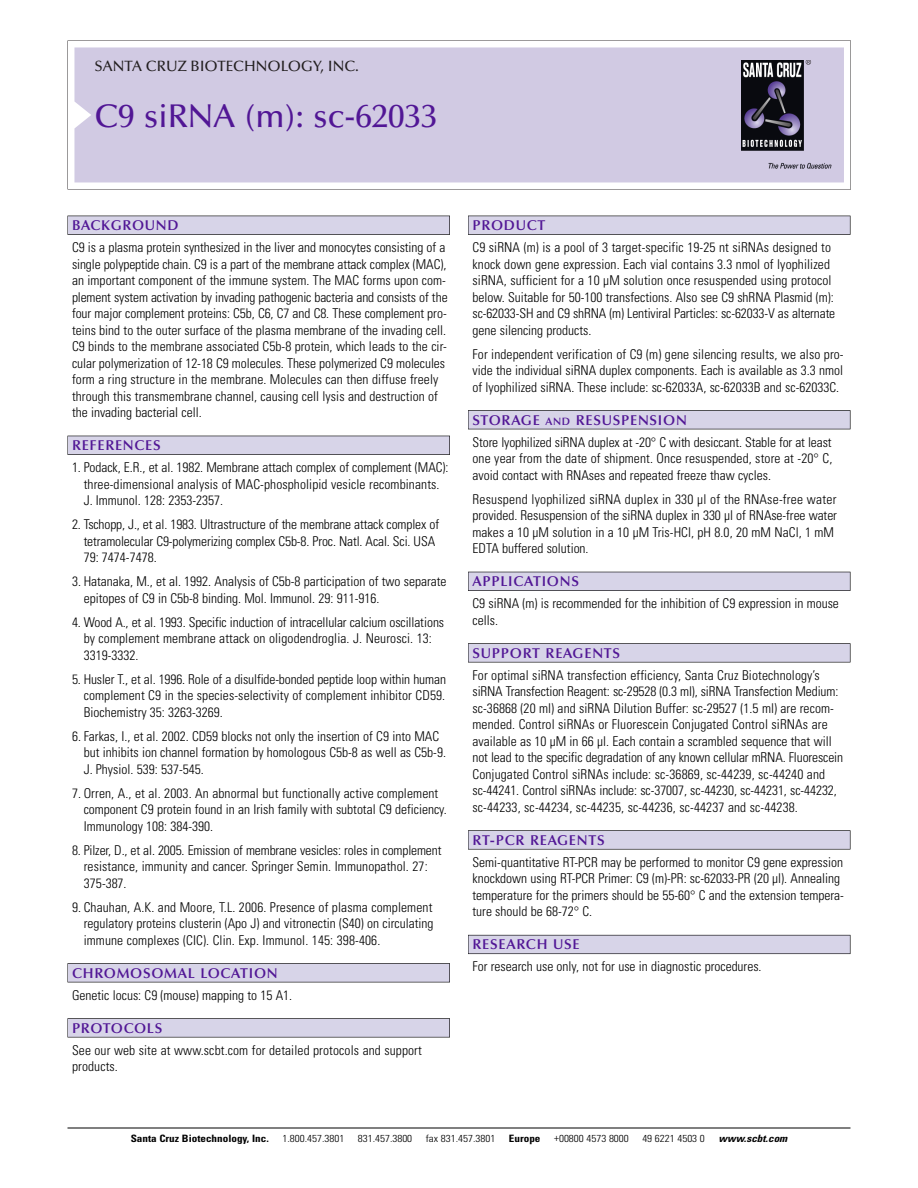
<style>
.page{position:relative;width:918px;height:1188px;background:#fff}
.page>*{position:absolute;margin:0;border:0;box-sizing:border-box;transform-origin:0 0}
.t1{font:500 33px "Optima";color:#511695}
.t2{font:500 15px "Optima";color:#231f20}
.t3{font:600 14.25px "Optima";letter-spacing:.05em;color:#511695}
.t4{font:300 condensed 13.5px/16.5px "Univers";color:#000}
.t5{font:300 condensed 10.2px "Univers";color:#000;scale:1.1 1}
.t6{font:700 condensed 10.2px "Univers";color:#000;scale:1.1 1}
.t7{font:italic 700 condensed 10.2px "Univers";color:#000;scale:1.1 1}
.s1{font-size:10.65px}
</style>
<div class="page">
<svg style="left:68px;top:40px;width:783px;height:149px"></svg>
<div style="left:74px;top:47px;width:770px;height:135px;background:#d1cae3"></div>
<img style="left:741px;top:60px;width:90px;height:108px">
<div style="left:68px;top:216px;width:382px;height:19px;background:#535256"></div>
<div style="left:68px;top:216px;width:381px;height:18px;background:#d7d4e8"></div>
<div style="left:68px;top:436px;width:382px;height:19px;background:#525156"></div>
<div style="left:68px;top:436px;width:381px;height:18px;background:#d7d4e8"></div>
<div style="left:68px;top:963px;width:382px;height:19px;background:#545357"></div>
<div style="left:68px;top:964px;width:381px;height:18px;background:#d7d4e8"></div>
<div style="left:68px;top:1018px;width:382px;height:19px;background:#575659"></div>
<div style="left:68px;top:1019px;width:381px;height:18px;background:#d7d4e8"></div>
<div style="left:468px;top:216px;width:382px;height:19px;background:#535256"></div>
<div style="left:468px;top:216px;width:382px;height:18px;background:#d7d4e8"></div>
<div style="left:468px;top:410px;width:382px;height:19px;background:#515155"></div>
<div style="left:468px;top:411px;width:382px;height:18px;background:#d7d4e8"></div>
<div style="left:468px;top:572px;width:382px;height:19px;background:#515057"></div>
<div style="left:468px;top:572px;width:382px;height:18px;background:#d7d4e8"></div>
<div style="left:468px;top:643px;width:382px;height:19px;background:#575659"></div>
<div style="left:468px;top:644px;width:382px;height:18px;background:#d7d4e8"></div>
<svg style="left:468px;top:830px;width:382px;height:20px"></svg>
<div style="left:468px;top:831px;width:382px;height:18px;background:#d7d4e8"></div>
<div style="left:468px;top:935px;width:382px;height:19px;background:#64626c"></div>
<div style="left:468px;top:935px;width:382px;height:18px;background:#d7d4e8"></div>
<hr style="left:68px;top:1128px;width:782px;height:1px;background:#000">
<p class="t2" style="left:94px;top:60px;width:266px">SANTA CRUZ BIOTECHNOLOGY, INC.</p>
<p class="t1" style="left:94px;top:102px;width:345px">C9 siRNA (m): sc-62033</p>
<p class="t3" style="left:72px;top:219px;width:108px">BACKGROUND</p>
<p class="t4" style="left:72px;top:240px;width:377px">C9 is a plasma protein synthesized in the liver and monocytes consisting of a single polypeptide chain. C9 is a part of the membrane attack complex (MAC), an important component of the immune system. The MAC forms upon com&shy;plement system activation by invading pathogenic bacteria and consists of the four major complement proteins: C5b, C6, C7 and C8. These complement pro&shy;teins bind to the outer surface of the plasma membrane of the invading cell.<br>C9 binds to the membrane associated C5b-8 protein, which leads to the cir&shy;cular polymerization of 12-18 C9 molecules. These polymerized C9 molecules form a ring structure in the membrane. Molecules can then diffuse freely through this transmembrane channel, causing cell lysis and destruction of the invading bacterial cell.</p>
<p class="t3" style="left:72px;top:439px;width:90px">REFERENCES</p>
<p class="t4" style="left:84px;top:460px;width:366px;text-indent:-12px">1. Podack, E.R., et al. 1982. Membrane attach complex of complement (MAC): three-dimensional analysis of MAC-phospholipid vesicle recombinants.<br>J. Immunol. 128: 2353-2357.</p>
<p class="t4" style="left:84px;top:517px;width:357px;text-indent:-12px">2. Tschopp, J., et al. 1983. Ultrastructure of the membrane attack complex of tetramolecular C9-polymerizing complex C5b-8. Proc. Natl. Acal. Sci. USA<br>79: 7474-7478.</p>
<p class="t4" style="left:84px;top:574px;width:364px;text-indent:-12px">3. Hatanaka, M., et al. 1992. Analysis of C5b-8 participation of two separate epitopes of C9 in C5b-8 binding. Mol. Immunol. 29: 911-916.</p>
<p class="t4" style="left:84px;top:615px;width:362px;text-indent:-12px">4. Wood A., et al. 1993. Specific induction of intracellular calcium oscillations by complement membrane attack on oligodendroglia. J. Neurosci. 13:<br>3319-3332.</p>
<p class="t4" style="left:84px;top:672px;width:364px;text-align:justify;text-indent:-12px">5. Husler T., et al. 1996. Role of a disulfide-bonded peptide loop within human complement C9 in the species-selectivity of complement inhibitor CD59.<br>Biochemistry 35: 3263-3269.</p>
<p class="t4" style="left:84px;top:729px;width:364px;text-indent:-12px">6. Farkas, I., et al. 2002. CD59 blocks not only the insertion of C9 into MAC but inhibits ion channel formation by homologous C5b-8 as well as C5b-9.<br>J. Physiol. 539: 537-545.</p>
<p class="t4" style="left:84px;top:786px;width:365px;text-indent:-12px">7. Orren, A., et al. 2003. An abnormal but functionally active complement component C9 protein found in an Irish family with subtotal C9 deficiency.<br>Immunology 108: 384-390.</p>
<p class="t4" style="left:84px;top:843px;width:359px;text-indent:-12px">8. Pilzer, D., et al. 2005. Emission of membrane vesicles: roles in complement resistance, immunity and cancer. Springer Semin. Immunopathol. 27:<br>375-387.</p>
<p class="t4" style="left:84px;top:900px;width:351px;text-align:justify;text-indent:-12px">9. Chauhan, A.K. and Moore, T.L. 2006. Presence of plasma complement regulatory proteins clusterin (Apo J) and vitronectin (S40) on circulating immune complexes (CIC). Clin. Exp. Immunol. 145: 398-406.</p>
<p class="t3" style="left:72px;top:967px;width:207px">CHROMOSOMAL LOCATION</p>
<p class="t4" style="left:72px;top:988px;width:222px">Genetic locus: C9 (mouse) mapping to 15 A1.</p>
<p class="t3" style="left:72px;top:1022px;width:92px">PROTOCOLS</p>
<p class="t4" style="left:72px;top:1043px;width:351px">See our web site at www.scbt.com for detailed protocols and support products.</p>
<p class="t3" style="left:473px;top:219px;width:74px">PRODUCT</p>
<p class="t4" style="left:473px;top:240px;width:364px">C9 siRNA (m) is a pool of 3 target-specific 19-25 nt siRNAs designed to knock down gene expression. Each vial contains 3.3 nmol of lyophilized siRNA, sufficient for a 10 µM solution once resuspended using protocol below. Suitable for 50-100 transfections. Also see C9 shRNA Plasmid (m): sc-62033-SH and C9 shRNA (m) Lentiviral Particles: sc-62033-V as alternate gene silencing products.</p>
<p class="t4" style="left:473px;top:347px;width:373px;text-align:justify">For independent verification of C9 (m) gene silencing results, we also pro&shy;vide the individual siRNA duplex components. Each is available as 3.3 nmol of lyophilized siRNA. These include: sc-62033A, sc-62033B and sc-62033C.</p>
<p class="t3" style="left:473px;top:414px;width:216px">STORAGE <span class="s1">AND</span> RESUSPENSION</p>
<p class="t4" style="left:473px;top:435px;width:361px;text-align:justify">Store lyophilized siRNA duplex at -20° C with desiccant. Stable for at least one year from the date of shipment. Once resuspended, store at -20° C, avoid contact with RNAses and repeated freeze thaw cycles.</p>
<p class="t4" style="left:473px;top:492px;width:366px">Resuspend lyophilized siRNA duplex in 330 µl of the RNAse-free water provided. Resuspension of the siRNA duplex in 330 µl of RNAse-free water makes a 10 µM solution in a 10 µM Tris-HCl, pH 8.0, 20 mM NaCl, 1 mM EDTA buffered solution.</p>
<p class="t3" style="left:473px;top:575px;width:108px">APPLICATIONS</p>
<p class="t4" style="left:473px;top:597px;width:368px">C9 siRNA (m) is recommended for the inhibition of C9 expression in mouse cells.</p>
<p class="t3" style="left:473px;top:647px;width:149px">SUPPORT REAGENTS</p>
<p class="t4" style="left:473px;top:668px;width:372px">For optimal siRNA transfection efficiency, Santa Cruz Biotechnology’s siRNA Transfection Reagent: sc-29528 (0.3 ml), siRNA Transfection Medium: sc-36868 (20 ml) and siRNA Dilution Buffer: sc-29527 (1.5 ml) are recom&shy;mended. Control siRNAs or Fluorescein Conjugated Control siRNAs are available as 10 µM in 66 µl. Each contain a scrambled sequence that will not lead to the specific degradation of any known cellular mRNA. Fluorescein Conjugated Control siRNAs include: sc-36869, sc-44239, sc-44240 and sc-44241. Control siRNAs include: sc-37007, sc-44230, sc-44231, sc-44232, sc-44233, sc-44234, sc-44235, sc-44236, sc-44237 and sc-44238.</p>
<p class="t3" style="left:473px;top:834px;width:134px">RT-PCR REAGENTS</p>
<p class="t4" style="left:473px;top:855px;width:373px">Semi-quantitative RT-PCR may be performed to monitor C9 gene expression knockdown using RT-PCR Primer: C9 (m)-PR: sc-62033-PR (20 µl). Annealing temperature for the primers should be 55-60° C and the extension tempera&shy;ture should be 68-72° C.</p>
<p class="t3" style="left:473px;top:939px;width:109px">RESEARCH USE</p>
<p class="t4" style="left:473px;top:960px;width:291px">For research use only, not for use in diagnostic procedures.</p>
<p class="t6" style="left:131px;top:1135px;width:127px">Santa Cruz Biotechnology, Inc.</p>
<p class="t5" style="left:282px;top:1135px;width:58px">1.800.457.3801</p>
<p class="t5" style="left:358px;top:1135px;width:51px">831.457.3800</p>
<p class="t5" style="left:426px;top:1135px;width:65px">fax 831.457.3801</p>
<p class="t6" style="left:509px;top:1135px;width:30px">Europe</p>
<p class="t5" style="left:554px;top:1135px;width:69px">+00800 4573 8000</p>
<p class="t5" style="left:642px;top:1135px;width:58px">49 6221 4503 0</p>
<p class="t7" style="left:719px;top:1135px;width:66px">www.scbt.com</p>
</div>
